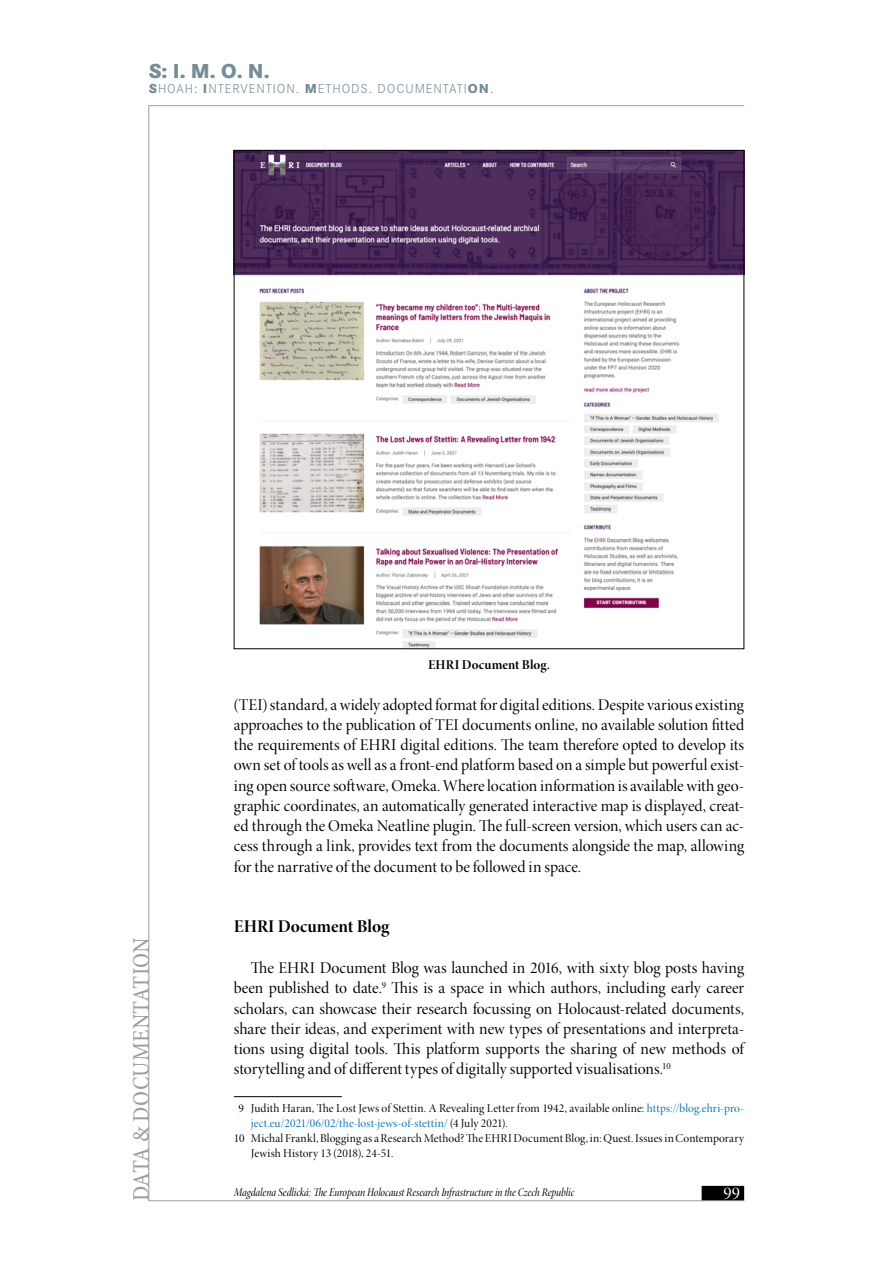
<style>
.page{position:relative;width:893px;height:1263px;background:#fff}
.page>*{position:absolute;margin:0;border:0;box-sizing:border-box;transform-origin:0 0}
.t1{font:condensed 24px "Minion Pro";color:#9c9d9d}
.t2{font:800 21px "Corporate S";color:#748d99}
.t3{font:18px "Minion Pro Bold Disp";color:#000}
.t4{font:18px "Minion Pro Disp";color:#fff}
.t5{font:16.5px/20.2px "Minion Pro Disp";color:#000;text-align:justify}
.t6{font:300 13.5px "Corporate S";letter-spacing:.07em;color:#748d99}
.t7{font:13.5px "Minion Pro Bold Disp";letter-spacing:.005em;color:#000}
.t8{font:12px "Minion Pro Disp";letter-spacing:.015em;color:#000}
.t9{font:12px "Minion Pro Cn It Disp";color:#000}
.t10{font:12px "Minion Pro Disp";letter-spacing:.01em;color:#0075be}
.s1{font-weight:800}
.s2{color:#0075be}
.s3{color:#000}
</style>
<div class="page">
<div style="left:702px;top:1186px;width:42px;height:15px;background:#000"></div>
<hr style="left:149px;top:1200px;width:595px;height:1px;background:#9c9d9d">
<hr style="left:149px;top:105px;width:595px;height:1px;background:#9c9d9d">
<hr style="left:149px;top:105px;width:1px;height:1096px;background:#9c9d9d">
<img style="left:236px;top:152px;width:506px;height:495px">
<hr style="left:234px;top:1096px;width:108px;height:1px;background:#000">
<p class="t2" style="left:149px;top:58px;width:122px">S: I. M. O. N.</p>
<p class="t6" style="left:149px;top:81px;width:346px"><span class="s1">S</span>HOAH: <span class="s1">I</span>NTERVENTION. <span class="s1">M</span>ETHODS. DOCUMENTATI<span class="s1">ON</span>.</p>
<p class="t7" style="left:428px;top:657px;width:123px">EHRI Document Blog.</p>
<h1 class="t1" style="left:127px;top:1201px;width:265px;rotate:-90deg">DATA &amp; DOCUMENTATION</h1>
<p class="t5" style="left:234px;top:695px;width:512px">(TEI) standard, a widely adopted format for digital editions. Despite various existing approaches to the publication of TEI documents online, no available solution fitted the requirements of EHRI digital editions. The team therefore opted to develop its own set of tools as well as a front-end platform based on a simple but powerful exist&shy;ing open source software, Omeka. Where location information is available with geo&shy;graphic coordinates, an automatically generated interactive map is displayed, creat&shy;ed through the Omeka Neatline plugin. The full-screen version, which users can ac&shy;cess through a link, provides text from the documents alongside the map, allowing for the narrative of the document to be followed in space.</p>
<p class="t3" style="left:234px;top:915px;width:157px">EHRI Document Blog</p>
<p class="t5" style="left:234px;top:958px;width:512px;text-indent:17px">The EHRI Document Blog was launched in 2016, with sixty blog posts having been published to date.<sup>9</sup> This is a space in which authors, including early career scholars, can showcase their research focussing on Holocaust-related documents, share their ideas, and experiment with new types of presentations and interpreta&shy;tions using digital tools. This platform supports the sharing of new methods of storytelling and of different types of digitally supported visualisations.<sup>10</sup></p>
<p class="t8" style="left:239px;top:1101px;width:507px">9 Judith Haran, The Lost Jews of Stettin. A Revealing Letter from 1942, available online: <span class="s2">https://blog.ehri-pro-</span></p>
<p class="t10" style="left:251px;top:1116px;width:258px">ject.eu/2021/06/02/the-lost-jews-of-stettin/ <span class="s3">(4 July 2021).</span></p>
<p class="t8" style="left:234px;top:1131px;width:512px">10 Michal Frankl, Blogging as a Research Method? The EHRI Document Blog, in: Quest. Issues in Contemporary</p>
<p class="t8" style="left:251px;top:1146px;width:144px">Jewish History 13 (2018), 24-51.</p>
<p class="t9" style="left:234px;top:1185px;width:342px">Magdalena Sedlická: The European Holocaust Research Infrastructure in the Czech Republic</p>
<p class="t4" style="left:723px;top:1182px;width:18px">99</p>
</div>
